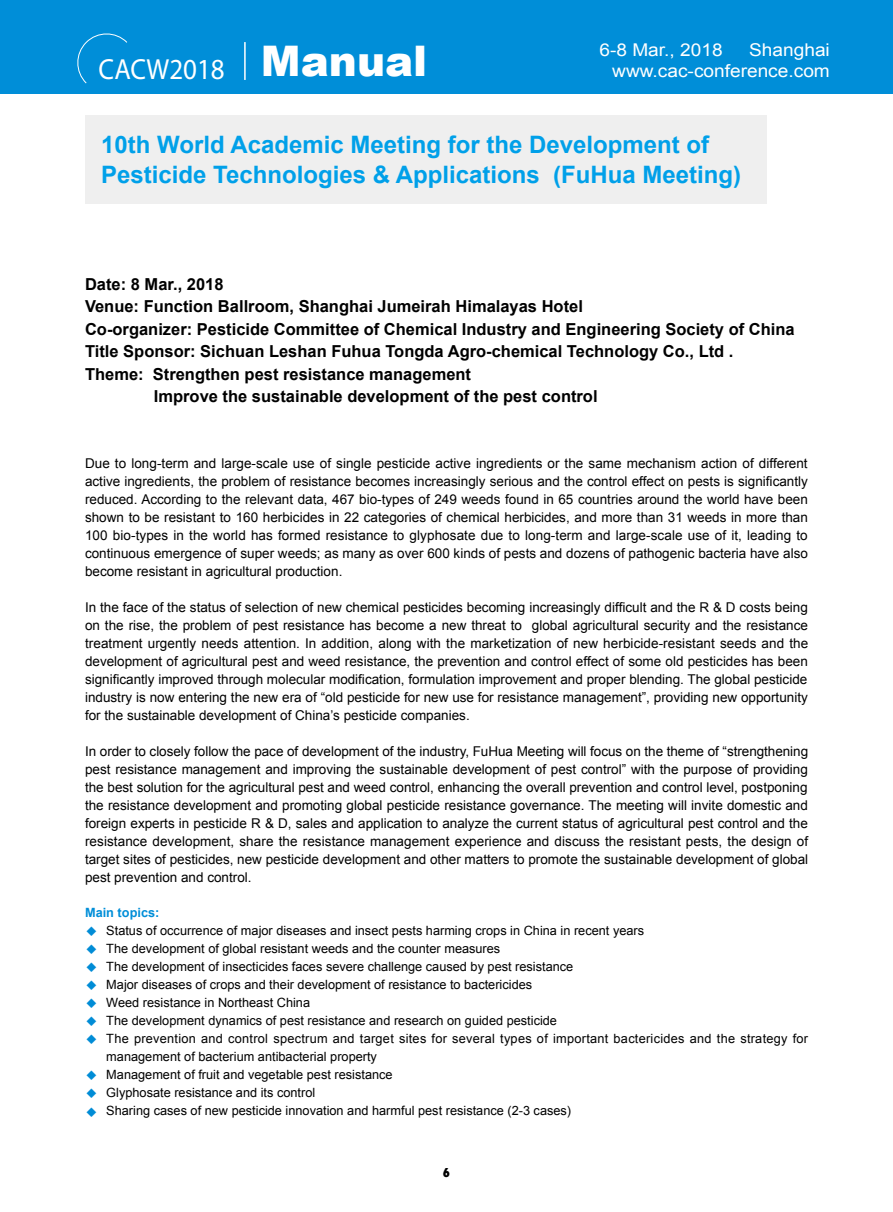
<style>
.page{position:relative;width:893px;height:1212px;background:#fff}
.page>*{position:absolute;margin:0;border:0;box-sizing:border-box;transform-origin:0 0}
.t1{font:29.1px "Myriad Pro";color:#fff;scale:.93 1}
.t2{font:700 24px/30px "Arial";color:#00a0e9}
.t3{font:17.55px/21.3px "Arial";color:#fff;text-align:right;scale:1.08 1}
.t4{font:700 16.5px "Arial";color:#000}
.t5{font:13.5px/18px "Arial";color:#000;text-align:justify}
.t6{font:12.75px "Arial";color:#000}
.t7{font:12.75px/18px "Arial";letter-spacing:.02em;color:#000}
.t8{font:700 12.75px "Arial";color:#008ed8}
.t9{font:800 condensed 12px "Futura LT";color:#000}
.s1{font-family:"Arial";font-weight:900;font-size:42.15px}
.s2{font-family:"FZZDXJW GB1 0";color:#008cd6}
</style>
<div class="page">
<div style="left:0;top:0;width:893px;height:94px;background:#008ed8"></div>
<svg style="left:77px;top:33px;width:51px;height:51px"></svg>
<hr style="left:244px;top:42px;width:2px;height:38px;background:#fff">
<div style="left:85px;top:116px;width:681px;height:88px;background:#efefef"></div>
<p class="t3" style="left:612px;top:39px;width:203px">Shanghai www.cac-conference.com</p>
<h1 class="t1" style="left:99px;top:52px;width:355px">CACW2018 <span class="s1">Manual</span></h1>
<p class="t3" style="left:599px;top:39px;width:116px">6-8 Mar., 2018</p>
<h2 class="t2" style="left:101px;top:131px;width:642px">10th World Academic Meeting for the Development of<br>Pesticide Technologies &amp; Applications (FuHua Meeting)</h2>
<p class="t4" style="left:85px;top:273px;width:140px">Date: 8 Mar., 2018</p>
<p class="t4" style="left:85px;top:296px;width:499px">Venue: Function Ballroom, Shanghai Jumeirah Himalayas Hotel</p>
<p class="t4" style="left:85px;top:318px;width:711px">Co-organizer: Pesticide Committee of Chemical Industry and Engineering Society of China</p>
<p class="t4" style="left:85px;top:341px;width:650px">Title Sponsor: Sichuan Leshan Fuhua Tongda Agro-chemical Technology Co., Ltd .</p>
<p class="t4" style="left:85px;top:363px;width:388px">Theme: Strengthen pest resistance management</p>
<p class="t4" style="left:154px;top:386px;width:445px">Improve the sustainable development of the pest control</p>
<p class="t5" style="left:85px;top:454px;width:724px">Due to long-term and large-scale use of single pesticide active ingredients or the same mechanism action of different active ingredients, the problem of resistance becomes increasingly serious and the control effect on pests is significantly reduced. According to the relevant data, 467 bio-types of 249 weeds found in 65 countries around the world have been shown to be resistant to 160 herbicides in 22 categories of chemical herbicides, and more than 31 weeds in more than 100 bio-types in the world has formed resistance to glyphosate due to long-term and large-scale use of it, leading to continuous emergence of super weeds; as many as over 600 kinds of pests and dozens of pathogenic bacteria have also become resistant in agricultural production.</p>
<p class="t5" style="left:85px;top:598px;width:725px">In the face of the status of selection of new chemical pesticides becoming increasingly difficult and the R &amp; D costs being on the rise, the problem of pest resistance has become a new threat to global agricultural security and the resistance treatment urgently needs attention. In addition, along with the marketization of new herbicide-resistant seeds and the development of agricultural pest and weed resistance, the prevention and control effect of some old pesticides has been significantly improved through molecular modification, formulation improvement and proper blending. The global pesticide industry is now entering the new era of “old pesticide for new use for resistance management”, providing new opportunity for the sustainable development of China’s pesticide companies.</p>
<p class="t5" style="left:85px;top:742px;width:725px">In order to closely follow the pace of development of the industry, FuHua Meeting will focus on the theme of “strengthening pest resistance management and improving the sustainable development of pest control” with the purpose of providing the best solution for the agricultural pest and weed control, enhancing the overall prevention and control level, postponing the resistance development and promoting global pesticide resistance governance. The meeting will invite domestic and foreign experts in pesticide R &amp; D, sales and application to analyze the current status of agricultural pest control and the resistance development, share the resistance management experience and discuss the resistant pests, the design of target sites of pesticides, new pesticide development and other matters to promote the sustainable development of global pest prevention and control.</p>
<p class="t8" style="left:85px;top:904px;width:76px">Main topics:</p>
<p class="t6" style="left:85px;top:922px;width:561px"><span class="s2">◆</span> Status of occurrence of major diseases and insect pests harming crops in China in recent years</p>
<p class="t6" style="left:85px;top:940px;width:417px"><span class="s2">◆</span> The development of global resistant weeds and the counter measures</p>
<p class="t6" style="left:85px;top:958px;width:490px"><span class="s2">◆</span> The development of insecticides faces severe challenge caused by pest resistance</p>
<p class="t6" style="left:85px;top:976px;width:449px"><span class="s2">◆</span> Major diseases of crops and their development of resistance to bactericides</p>
<p class="t6" style="left:85px;top:994px;width:227px"><span class="s2">◆</span> Weed resistance in Northeast China</p>
<p class="t6" style="left:85px;top:1012px;width:473px"><span class="s2">◆</span> The development dynamics of pest resistance and research on guided pesticide</p>
<p class="t7" style="left:106px;top:1029px;width:703px;text-indent:-21px"><span class="s2">◆</span> The prevention and control spectrum and target sites for several types of important bactericides and the strategy for management of bacterium antibacterial property</p>
<p class="t6" style="left:85px;top:1066px;width:309px"><span class="s2">◆</span> Management of fruit and vegetable pest resistance</p>
<p class="t6" style="left:85px;top:1084px;width:232px"><span class="s2">◆</span> Glyphosate resistance and its control</p>
<p class="t6" style="left:85px;top:1102px;width:488px"><span class="s2">◆</span> Sharing cases of new pesticide innovation and harmful pest resistance (2-3 cases)</p>
<p class="t9" style="left:443px;top:1164px;width:9px">6</p>
</div>
